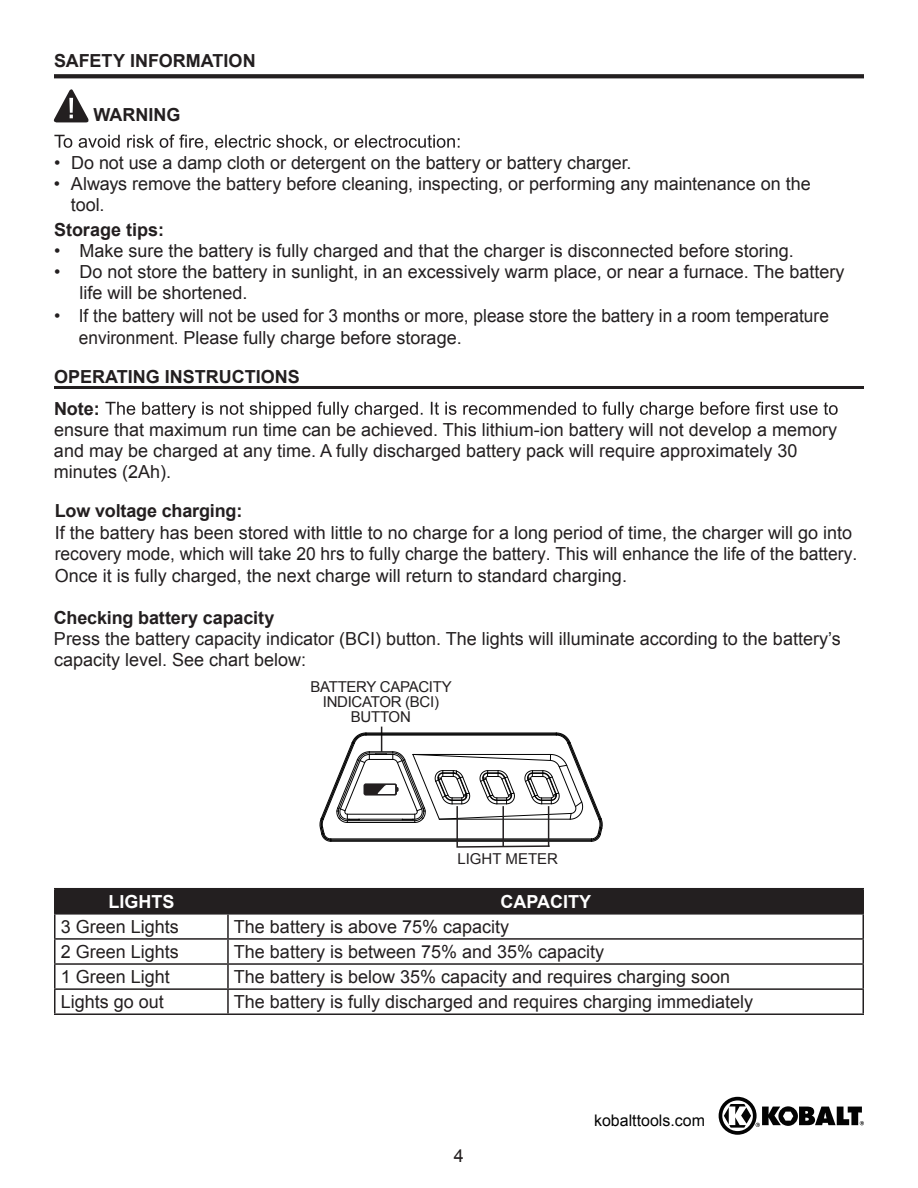
<style>
.page{position:relative;width:918px;height:1188px;background:#fff}
.page>*{position:absolute;margin:0;border:0;box-sizing:border-box;transform-origin:0 0}
.t1{font:18px/21px "Arial";color:#231f20}
.t2{font:18px/21.6px "Arial";color:#231f20;scale:.96 1}
.t3{font:700 18px/31.3px "Arial";color:#231f20}
.t4{font:700 18px "Arial";color:#fff}
.t5{font:15.9px "Arial";color:#030303}
.t6{font:15px/15px "Arial";letter-spacing:-.02em;color:#231f20;text-align:center}
.t7{font:15px "Arial";color:#231f20}
</style>
<div class="page">
<svg style="left:719px;top:1097px;width:145px;height:38px"></svg>
<hr style="left:54px;top:386px;width:810px;height:3px;background:#231f20">
<svg style="left:105px;top:402px;width:733px;height:16px"></svg>
<div style="left:56px;top:889px;width:806px;height:24px;background:#231f20"></div>
<hr style="left:54px;top:888px;width:174px;height:1px;background:#231f20">
<hr style="left:54px;top:889px;width:2px;height:24px;background:#231f20">
<hr style="left:228px;top:888px;width:636px;height:1px;background:#231f20">
<hr style="left:227px;top:889px;width:2px;height:24px;background:#231f20">
<hr style="left:862px;top:889px;width:2px;height:24px;background:#231f20">
<hr style="left:54px;top:913px;width:174px;height:2px;background:#231f20">
<hr style="left:54px;top:915px;width:2px;height:23px;background:#231f20">
<hr style="left:228px;top:913px;width:636px;height:2px;background:#231f20">
<hr style="left:227px;top:915px;width:2px;height:23px;background:#231f20">
<hr style="left:862px;top:915px;width:2px;height:23px;background:#231f20">
<hr style="left:54px;top:938px;width:174px;height:2px;background:#231f20">
<hr style="left:54px;top:940px;width:2px;height:23px;background:#231f20">
<hr style="left:228px;top:938px;width:636px;height:2px;background:#231f20">
<hr style="left:227px;top:940px;width:2px;height:23px;background:#231f20">
<hr style="left:862px;top:940px;width:2px;height:23px;background:#231f20">
<hr style="left:54px;top:963px;width:174px;height:2px;background:#231f20">
<hr style="left:54px;top:965px;width:2px;height:23px;background:#231f20">
<hr style="left:228px;top:963px;width:636px;height:2px;background:#231f20">
<hr style="left:227px;top:965px;width:2px;height:23px;background:#231f20">
<hr style="left:862px;top:965px;width:2px;height:23px;background:#231f20">
<hr style="left:54px;top:988px;width:174px;height:2px;background:#231f20">
<hr style="left:54px;top:990px;width:2px;height:23px;background:#231f20">
<hr style="left:228px;top:988px;width:636px;height:2px;background:#231f20">
<hr style="left:227px;top:990px;width:2px;height:23px;background:#231f20">
<hr style="left:862px;top:990px;width:2px;height:23px;background:#231f20">
<hr style="left:54px;top:1013px;width:174px;height:2px;background:#231f20">
<hr style="left:228px;top:1013px;width:636px;height:2px;background:#231f20">
<svg style="left:54px;top:74px;width:810px;height:4px;background:#2b2728"></svg>
<svg style="left:54px;top:135px;width:406px;height:15px"></svg>
<svg style="left:53px;top:89px;width:36px;height:33px"></svg>
<svg style="left:319px;top:727px;width:284px;height:121px"></svg>
<hr style="left:548px;top:806px;width:1px;height:41px;background:#231f20">
<p class="t3" style="left:54px;top:46px;width:203px">SAFETY INFORMATION</p>
<p class="t3" style="left:93px;top:99px;width:88px">WARNING</p>
<p class="t1" style="left:54px;top:152px;width:579px">• Do not use a damp cloth or detergent on the battery or battery charger.</p>
<p class="t1" style="left:71px;top:173px;width:741px;text-indent:-17px">• Always remove the battery before cleaning, inspecting, or performing any maintenance on the tool.</p>
<p class="t3" style="left:54px;top:214px;width:112px">Storage tips:</p>
<p class="t1" style="left:54px;top:240px;width:741px">• Make sure the battery is fully charged and that the charger is disconnected before storing. •</p>
<p class="t1" style="left:54px;top:306px;width:8px">•</p>
<p class="t1" style="left:80px;top:261px;width:767px">Do not store the battery in sunlight, in an excessively warm place, or near a furnace. The battery life will be shortened.</p>
<p class="t2" style="left:79px;top:305px;width:783px">If the battery will not be used for 3 months or more, please store the battery in a room temperature environment. Please fully charge before storage.</p>
<p class="t3" style="left:54px;top:362px;width:247px">OPERATING INSTRUCTIONS<br>Note:</p>
<p class="t1" style="left:54px;top:419px;width:785px">ensure that maximum run time can be achieved. This lithium-ion battery will not develop a memory and may be charged at any time. A fully discharged battery pack will require approximately 30 minutes (2Ah).</p>
<p class="t3" style="left:55px;top:496px;width:189px">Low voltage charging:</p>
<p class="t1" style="left:55px;top:522px;width:804px;line-height:21.6px">If the battery has been stored with little to no charge for a long period of time, the charger will go into recovery mode, which will take 20 hrs to fully charge the battery. This will enhance the life of the battery.<br>Once it is fully charged, the next charge will return to standard charging.</p>
<p class="t3" style="left:54px;top:602px;width:222px">Checking battery capacity</p>
<p class="t1" style="left:54px;top:628px;width:788px">Press the battery capacity indicator (BCI) button. The lights will illuminate according to the battery’s capacity level. See chart below:</p>
<p class="t6" style="left:310px;top:680px;width:143px">BATTERY CAPACITY<br>INDICATOR (BCI)<br>BUTTON</p>
<p class="t7" style="left:457px;top:848px;width:102px">LIGHT METER</p>
<p class="t4" style="left:108px;top:890px;width:68px">LIGHTS</p>
<p class="t4" style="left:500px;top:890px;width:92px">CAPACITY</p>
<p class="t1" style="left:61px;top:916px;width:120px">3 Green Lights</p>
<p class="t1" style="left:234px;top:916px;width:277px">The battery is above 75% capacity</p>
<p class="t1" style="left:61px;top:941px;width:120px">2 Green Lights</p>
<p class="t1" style="left:234px;top:941px;width:372px">The battery is between 75% and 35% capacity</p>
<p class="t1" style="left:61px;top:967px;width:111px">1 Green Light</p>
<p class="t1" style="left:234px;top:967px;width:498px">The battery is below 35% capacity and requires charging soon</p>
<p class="t1" style="left:61px;top:992px;width:105px">Lights go out</p>
<p class="t1" style="left:234px;top:992px;width:521px">The battery is fully discharged and requires charging immediately</p>
<p class="t1" style="left:454px;top:1145px;width:12px">4</p>
<p class="t5" style="left:594px;top:1110px;width:112px">kobalttools.com</p>
</div>
